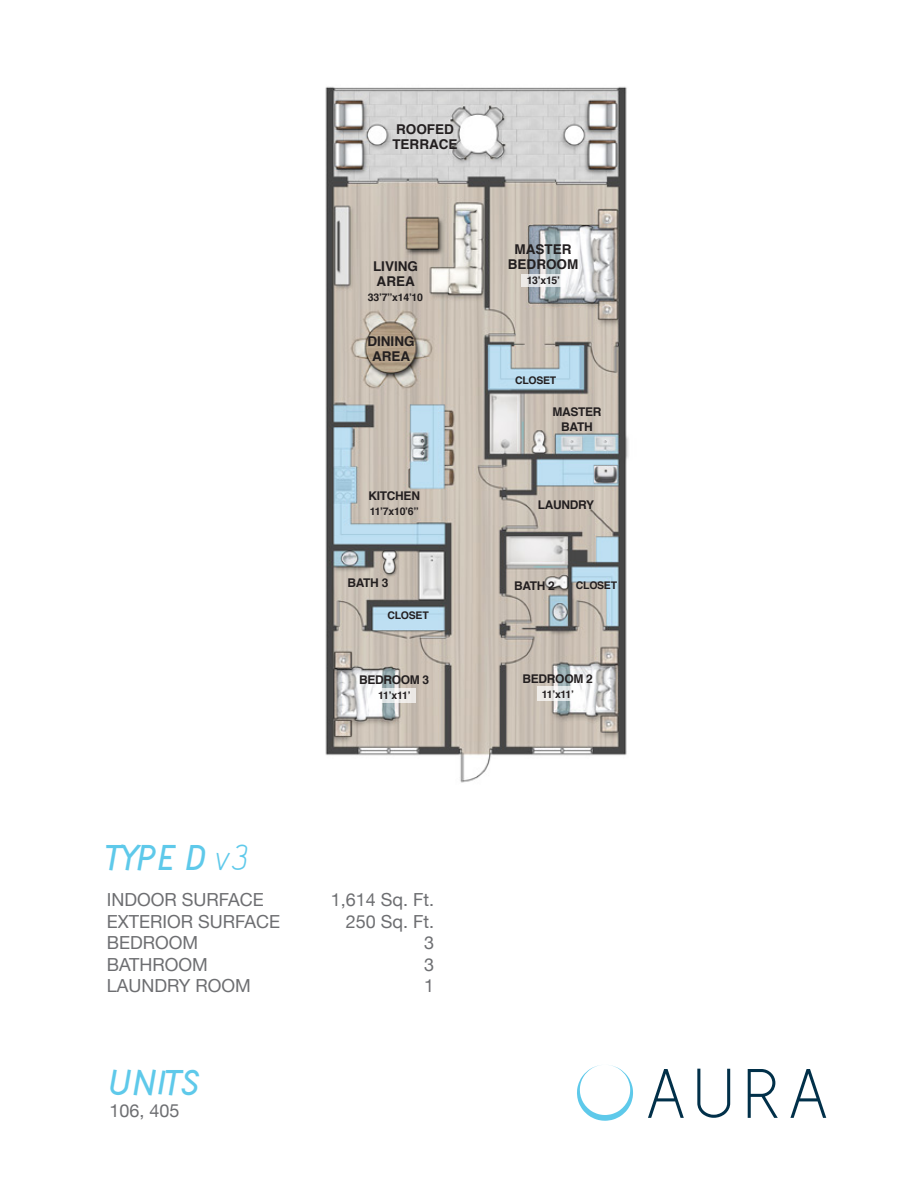
<style>
.page{position:relative;width:918px;height:1188px;background:#fff}
.page>*{position:absolute;margin:0;border:0;box-sizing:border-box;transform-origin:0 0}
.t1{font:italic 700 45px "Acid";color:#5ec9ea}
.t2{font:18px "Helvetica Neue";color:#6d6e71}
.t3{font:700 13.5px/15px "Helvetica";color:#231f20}
.t4{font:700 12px/15px "Helvetica";letter-spacing:-.025em;color:#231f20;text-align:center}
.t5{font:700 10.5px "Helvetica";letter-spacing:-.025em;color:#231f20}
.s1{font-weight:400}
</style>
<div class="page">
<svg style="left:648px;top:1069px;width:36px;height:49px"></svg>
<svg style="left:697px;top:1069px;width:33px;height:49px"></svg>
<svg style="left:748px;top:1069px;width:30px;height:49px"></svg>
<svg style="left:790px;top:1069px;width:36px;height:49px"></svg>
<svg style="left:577px;top:1065px;width:56px;height:56px"></svg>
<img style="left:325px;top:86px;width:304px;height:697px">
<svg style="left:373px;top:688px;width:43px;height:15px"></svg>
<svg style="left:537px;top:686px;width:43px;height:15px"></svg>
<svg style="left:521px;top:274px;width:44px;height:12px"></svg>
<p class="t3" style="left:392px;top:122px;width:67px">ROOFED<br>TERRACE</p>
<p class="t3" style="left:373px;top:258px;width:47px">LIVING<br>AREA</p>
<p class="t5" style="left:368px;top:288px;width:57px">33’7”x14’10</p>
<p class="t3" style="left:367px;top:334px;width:49px;text-align:center">DINING<br>AREA</p>
<p class="t4" style="left:368px;top:488px;width:53px">KITCHEN</p>
<p class="t5" style="left:370px;top:503px;width:51px">11’7x10’6”</p>
<p class="t3" style="left:508px;top:242px;width:72px;text-align:center">MASTER<br>BEDROOM</p>
<p class="t5" style="left:527px;top:272px;width:35px">13’x15’</p>
<p class="t5" style="left:515px;top:371px;width:43px">CLOSET</p>
<p class="t4" style="left:552px;top:404px;width:51px">MASTER<br>BATH</p>
<p class="t4" style="left:538px;top:497px;width:58px">LAUNDRY</p>
<p class="t4" style="left:347px;top:576px;width:42px">BATH 3</p>
<p class="t4" style="left:514px;top:578px;width:42px">BATH 2</p>
<p class="t5" style="left:576px;top:577px;width:43px">CLOSET</p>
<p class="t5" style="left:388px;top:607px;width:43px">CLOSET</p>
<h1 class="t1" style="left:107px;top:841px;width:144px">TYPE D <span class="s1">v3</span></h1>
<p class="t4" style="left:359px;top:673px;width:72px">BEDROOM 3</p>
<p class="t5" style="left:378px;top:687px;width:34px">11’x11’</p>
<p class="t2" style="left:107px;top:887px;width:159px">INDOOR SURFACE</p>
<p class="t2" style="left:331px;top:887px;width:105px">1,614 Sq. Ft.</p>
<p class="t2" style="left:107px;top:908px;width:175px">EXTERIOR SURFACE</p>
<p class="t2" style="left:346px;top:908px;width:90px">250 Sq. Ft.</p>
<p class="t2" style="left:107px;top:930px;width:93px">BEDROOM</p>
<p class="t2" style="left:424px;top:930px;width:12px">3</p>
<p class="t2" style="left:107px;top:951px;width:103px">BATHROOM</p>
<p class="t2" style="left:424px;top:951px;width:12px">3</p>
<p class="t2" style="left:107px;top:973px;width:146px">LAUNDRY ROOM</p>
<p class="t2" style="left:424px;top:973px;width:12px">1</p>
<h1 class="t1" style="left:109px;top:1067px;width:93px">UNITS</h1>
<p class="t2" style="left:110px;top:1098px;width:72px">106, 405</p>
<p class="t4" style="left:523px;top:671px;width:72px">BEDROOM 2</p>
<p class="t5" style="left:542px;top:686px;width:34px">11’x11’</p>
</div>
